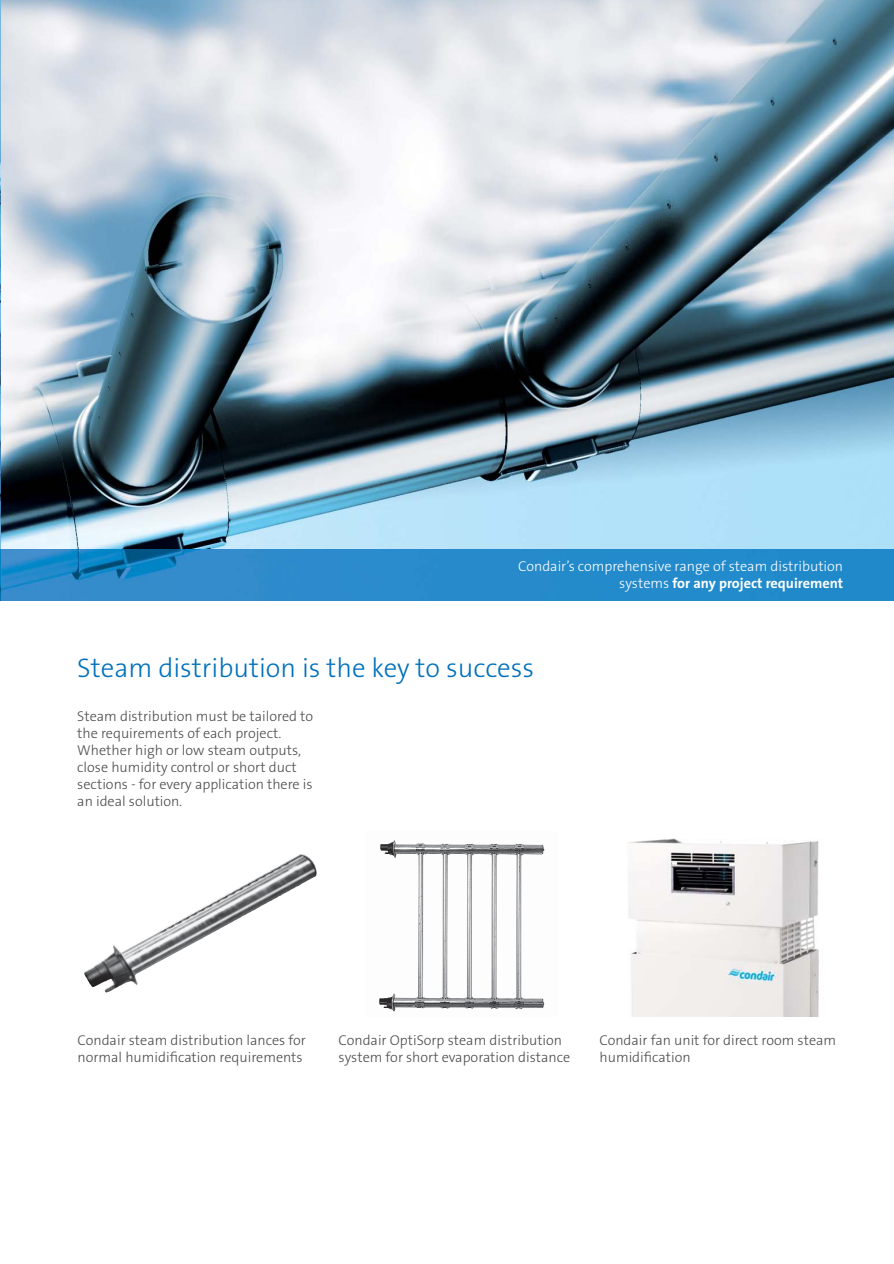
<style>
.page{position:relative;width:894px;height:1264px;background:#fff}
.page>*{position:absolute;margin:0;border:0;box-sizing:border-box;transform-origin:0 0}
.t1{font:300 27px "The Sans B W3";color:#0071bc}
.t2{font:300 14.25px/17px "The Sans B W3";color:#4c4c4e}
.t3{font:300 14.25px "The Sans B W3";color:#fff}
.t4{font:700 14.25px "The Sans B W7";color:#fff}
.s1{font-family:"The Sans B W3";font-weight:300}
</style>
<div class="page">
<img style="left:1px;top:0;width:892px;height:549px">
<img style="left:1px;top:549px;width:892px;height:51px">
<img style="left:628px;top:838px;width:191px;height:178px">
<img style="left:379px;top:840px;width:166px;height:172px">
<img style="left:84px;top:854px;width:233px;height:123px">
<p class="t3" style="left:518px;top:560px;width:326px">Condair’s comprehensive range of steam distribution</p>
<p class="t4" style="left:619px;top:577px;width:225px"><span class="s1">systems</span> for any project requirement</p>
<h1 class="t1" style="left:77px;top:657px;width:458px">Steam distribution is the key to success</h1>
<p class="t2" style="left:77px;top:709px;width:237px">Steam distribution must be tailored to the requirements of each project.<br>Whether high or low steam outputs, close humidity control or short duct sections - for every application there is an ideal solution.</p>
<p class="t2" style="left:78px;top:1033px;width:230px">Condair steam distribution lances for normal humidification requirements</p>
<p class="t2" style="left:599px;top:1033px;width:238px">Condair fan unit for direct room steam humidification</p>
<p class="t2" style="left:338px;top:1033px;width:233px">Condair OptiSorp steam distribution system for short evaporation distance</p>
</div>
